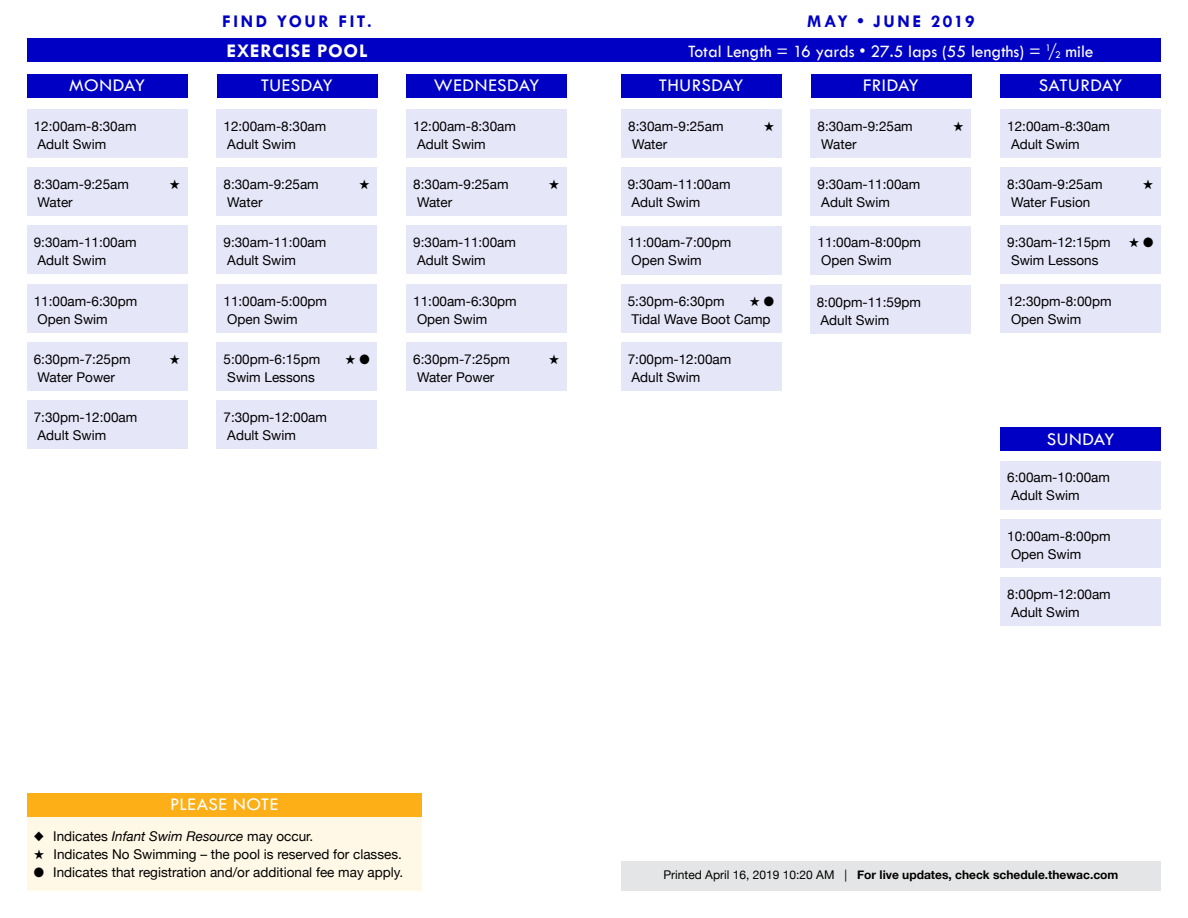
<style>
.page{position:relative;width:1188px;height:918px;background:#fff}
.page>*{position:absolute;margin:0;border:0;box-sizing:border-box;transform-origin:0 0}
.t1{font:700 19.5px "Tw Cen";letter-spacing:.03em;color:#fff}
.t2{font:18.45px "Tw Cen";letter-spacing:.025em;color:#fff}
.t3{font:18px "Tw Cen";color:#fff}
.t4{font:700 18px "Tw Cen";letter-spacing:.145em;color:#0000c5}
.t5{font:13.5px/18px "Helvetica Neue";color:#000}
.t6{font:700 12px "Helvetica Neue";color:#000}
.s1{font-style:italic}
.s2{font-weight:400}
</style>
<div class="page">
<div style="left:27px;top:109px;width:161px;height:49px;background:#e6e6f9"></div>
<div style="left:217px;top:109px;width:160px;height:49px;background:#e6e6f9"></div>
<div style="left:406px;top:109px;width:161px;height:49px;background:#e6e6f9"></div>
<div style="left:621px;top:167px;width:161px;height:49px;background:#e6e6f9"></div>
<div style="left:811px;top:109px;width:160px;height:49px;background:#e6e6f9"></div>
<div style="left:1000px;top:109px;width:161px;height:49px;background:#e6e6f9"></div>
<div style="left:27px;top:342px;width:161px;height:49px;background:#e6e6f9"></div>
<div style="left:217px;top:342px;width:160px;height:49px;background:#e6e6f9"></div>
<div style="left:406px;top:342px;width:161px;height:49px;background:#e6e6f9"></div>
<div style="left:27px;top:226px;width:161px;height:48px;background:#e6e6f9"></div>
<div style="left:217px;top:226px;width:160px;height:48px;background:#e6e6f9"></div>
<div style="left:406px;top:226px;width:161px;height:48px;background:#e6e6f9"></div>
<div style="left:621px;top:284px;width:161px;height:49px;background:#e6e6f9"></div>
<div style="left:621px;top:342px;width:161px;height:49px;background:#e6e6f9"></div>
<div style="left:1000px;top:226px;width:161px;height:48px;background:#e6e6f9"></div>
<div style="left:27px;top:167px;width:161px;height:49px;background:#e6e6f9"></div>
<div style="left:217px;top:167px;width:160px;height:49px;background:#e6e6f9"></div>
<div style="left:406px;top:167px;width:161px;height:49px;background:#e6e6f9"></div>
<div style="left:621px;top:226px;width:161px;height:48px;background:#e6e6f9"></div>
<div style="left:811px;top:167px;width:160px;height:49px;background:#e6e6f9"></div>
<div style="left:1000px;top:167px;width:161px;height:49px;background:#e6e6f9"></div>
<div style="left:27px;top:401px;width:161px;height:48px;background:#e6e6f9"></div>
<div style="left:27px;top:284px;width:161px;height:49px;background:#e6e6f9"></div>
<div style="left:217px;top:284px;width:160px;height:49px;background:#e6e6f9"></div>
<div style="left:406px;top:284px;width:161px;height:49px;background:#e6e6f9"></div>
<div style="left:1000px;top:284px;width:161px;height:49px;background:#e6e6f9"></div>
<div style="left:1000px;top:461px;width:161px;height:48px;background:#e6e6f9"></div>
<div style="left:1000px;top:519px;width:161px;height:49px;background:#e6e6f9"></div>
<div style="left:1000px;top:577px;width:161px;height:49px;background:#e6e6f9"></div>
<div style="left:27px;top:39px;width:1134px;height:23px;background:#0000c5"></div>
<div style="left:27px;top:74px;width:160px;height:23px;background:#0000c5"></div>
<div style="left:217px;top:74px;width:160px;height:23px;background:#0000c5"></div>
<div style="left:407px;top:74px;width:160px;height:23px;background:#0000c5"></div>
<div style="left:621px;top:74px;width:160px;height:23px;background:#0000c5"></div>
<div style="left:811px;top:74px;width:160px;height:23px;background:#0000c5"></div>
<div style="left:1001px;top:74px;width:160px;height:23px;background:#0000c5"></div>
<div style="left:27px;top:816px;width:394px;height:75px;background:#fff8e6"></div>
<div style="left:1001px;top:428px;width:160px;height:23px;background:#0000c5"></div>
<div style="left:27px;top:793px;width:394px;height:23px;background:#fcaf17"></div>
<div style="left:217px;top:401px;width:160px;height:48px;background:#e6e6f9"></div>
<div style="left:811px;top:226px;width:160px;height:48px;background:#e6e6f9"></div>
<div style="left:622px;top:109px;width:160px;height:49px;background:#e6e6f9"></div>
<div style="left:810px;top:285px;width:160px;height:48px;background:#e6e6f9"></div>
<div style="left:621px;top:862px;width:540px;height:29px;background:#e4e5e6"></div>
<h3 class="t4" style="left:222px;top:10px;width:151px">FIND YOUR FIT.</h3>
<h3 class="t4" style="left:807px;top:10px;width:169px">MAY • JUNE 2019</h3>
<h1 class="t1" style="left:226px;top:39px;width:143px">EXERCISE POOL</h1>
<h3 class="t3" style="left:1048px;top:40px;width:47px">/<sub>2</sub> mile</h3>
<h3 class="t3" style="left:688px;top:40px;width:364px">Total Length = 16 yards • 27.5 laps (55 lengths) = <sup>1</sup></h3>
<h2 class="t2" style="left:69px;top:74px;width:77px">MONDAY</h2>
<h2 class="t2" style="left:261px;top:74px;width:74px">TUESDAY</h2>
<h2 class="t2" style="left:434px;top:74px;width:107px">WEDNESDAY</h2>
<h2 class="t2" style="left:659px;top:74px;width:87px">THURSDAY</h2>
<h2 class="t2" style="left:863px;top:74px;width:57px">FRIDAY</h2>
<h2 class="t2" style="left:1039px;top:74px;width:85px">SATURDAY</h2>
<p class="t5" style="left:34px;top:118px;width:104px">12:00am-8:30am<br>Adult Swim</p>
<p class="t5" style="left:224px;top:118px;width:104px">12:00am-8:30am<br>Adult Swim</p>
<p class="t5" style="left:413px;top:118px;width:104px">12:00am-8:30am<br>Adult Swim</p>
<p class="t5" style="left:628px;top:118px;width:97px">8:30am-9:25am</p>
<p class="t5" style="left:632px;top:136px;width:37px">Water</p>
<p class="t5" style="left:818px;top:118px;width:97px">8:30am-9:25am</p>
<p class="t5" style="left:821px;top:136px;width:37px">Water</p>
<p class="t5" style="left:1007px;top:118px;width:104px">12:00am-8:30am<br>Adult Swim</p>
<p class="t5" style="left:34px;top:176px;width:97px">8:30am-9:25am</p>
<p class="t5" style="left:38px;top:194px;width:37px">Water</p>
<p class="t5" style="left:224px;top:176px;width:97px">8:30am-9:25am</p>
<p class="t5" style="left:227px;top:194px;width:37px">Water</p>
<p class="t5" style="left:413px;top:176px;width:97px">8:30am-9:25am</p>
<p class="t5" style="left:417px;top:194px;width:37px">Water</p>
<p class="t5" style="left:628px;top:176px;width:104px">9:30am-11:00am<br>Adult Swim</p>
<p class="t5" style="left:818px;top:176px;width:104px">9:30am-11:00am<br>Adult Swim</p>
<p class="t5" style="left:1007px;top:176px;width:97px">8:30am-9:25am</p>
<p class="t5" style="left:1011px;top:194px;width:81px">Water Fusion</p>
<p class="t5" style="left:34px;top:234px;width:104px">9:30am-11:00am<br>Adult Swim</p>
<p class="t5" style="left:224px;top:234px;width:104px">9:30am-11:00am<br>Adult Swim</p>
<p class="t5" style="left:413px;top:234px;width:104px">9:30am-11:00am<br>Adult Swim</p>
<p class="t5" style="left:628px;top:234px;width:105px">11:00am-7:00pm<br>Open Swim</p>
<p class="t5" style="left:818px;top:234px;width:105px">11:00am-8:00pm<br>Open Swim</p>
<p class="t5" style="left:1007px;top:234px;width:105px">9:30am-12:15pm</p>
<p class="t5" style="left:1011px;top:252px;width:89px">Swim Lessons</p>
<p class="t5" style="left:34px;top:293px;width:105px">11:00am-6:30pm<br>Open Swim</p>
<p class="t5" style="left:224px;top:293px;width:105px">11:00am-5:00pm<br>Open Swim</p>
<p class="t5" style="left:413px;top:293px;width:105px">11:00am-6:30pm<br>Open Swim</p>
<p class="t5" style="left:1007px;top:293px;width:106px">12:30pm-8:00pm<br>Open Swim</p>
<p class="t5" style="left:628px;top:293px;width:98px">5:30pm-6:30pm</p>
<p class="t5" style="left:632px;top:311px;width:141px">Tidal Wave Boot Camp</p>
<p class="t5" style="left:628px;top:351px;width:105px">7:00pm-12:00am<br>Adult Swim</p>
<p class="t5" style="left:817px;top:293px;width:106px">8:00pm-11:59pm<br>Adult Swim</p>
<p class="t5" style="left:34px;top:351px;width:98px">6:30pm-7:25pm</p>
<p class="t5" style="left:38px;top:369px;width:79px">Water Power</p>
<p class="t5" style="left:224px;top:351px;width:98px">5:00pm-6:15pm</p>
<p class="t5" style="left:227px;top:369px;width:89px">Swim Lessons</p>
<p class="t5" style="left:413px;top:351px;width:98px">6:30pm-7:25pm</p>
<p class="t5" style="left:417px;top:369px;width:79px">Water Power</p>
<p class="t5" style="left:34px;top:409px;width:105px">7:30pm-12:00am<br>Adult Swim</p>
<p class="t5" style="left:224px;top:409px;width:105px">7:30pm-12:00am<br>Adult Swim</p>
<h2 class="t2" style="left:170px;top:793px;width:109px">PLEASE NOTE</h2>
<p class="t5" style="left:34px;top:828px;width:281px">◆ Indicates <span class="s1">Infant Swim Resource</span> may occur.</p>
<p class="t5" style="left:34px;top:846px;width:370px">★ Indicates No Swimming – the pool is reserved for classes.</p>
<p class="t5" style="left:34px;top:864px;width:371px">● Indicates that registration and/or additional fee may apply.</p>
<h2 class="t2" style="left:1047px;top:428px;width:70px">SUNDAY</h2>
<p class="t5" style="left:1007px;top:469px;width:104px">6:00am-10:00am<br>Adult Swim</p>
<p class="t5" style="left:1007px;top:528px;width:105px">10:00am-8:00pm<br>Open Swim</p>
<p class="t5" style="left:1007px;top:586px;width:105px">8:00pm-12:00am<br>Adult Swim</p>
<p class="t6" style="left:664px;top:866px;width:456px"><span class="s2">Printed April 16, 2019 10:20 AM |</span> For live updates, check schedule.thewac.com</p>
</div>
